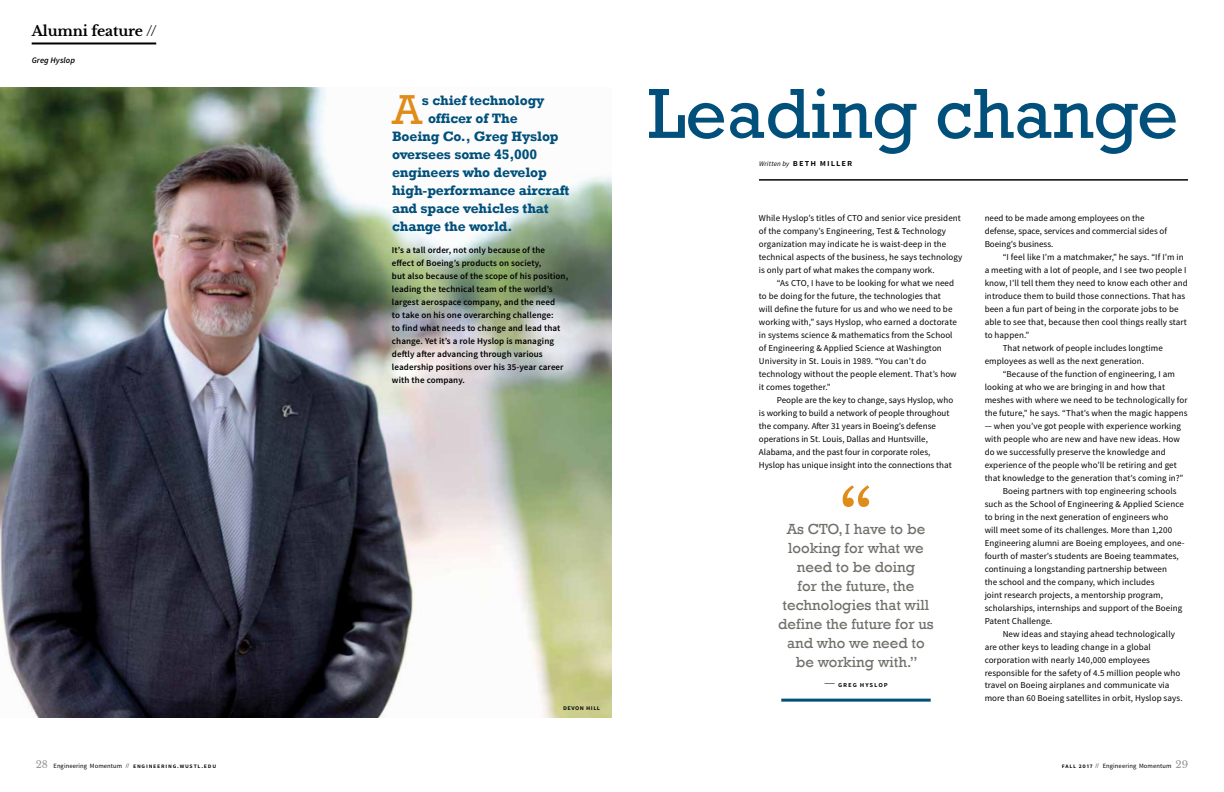
<style>
.page{position:relative;width:1224px;height:792px;background:#fff}
.page>*{position:absolute;margin:0;border:0;box-sizing:border-box;transform-origin:0 0}
.t1{font:72px "Rockwell";color:#00507b}
.t2{font:43px "Rockwell";color:#df8c19}
.t3{font:15px/19px "Rockwell";color:#716f6a;text-align:center}
.t4{font:700 14px "Rockwell";letter-spacing:-.01em;color:#00507b}
.t5{font:700 14px "Libre Baskerville";letter-spacing:-.01em;color:#000}
.t6{font:600 9.5px "Source Sans Pro";letter-spacing:.105em;color:#000}
.t7{font:9px/13px "Source Sans Pro";letter-spacing:.01em;color:#000}
.t8{font:600 9px/13px "Source Sans Pro";letter-spacing:.01em;color:#000}
.t9{font:italic 600 8.5px "Source Sans Pro";letter-spacing:.01em;color:#000}
.t10{font:600 7.5px "Source Sans Pro";letter-spacing:.115em;color:#000}
.t11{font:600 7px "Source Sans Pro";letter-spacing:.07em;color:#000}
.t12{font:600 6.5px "Source Sans Pro";letter-spacing:.12em;color:#000}
.t13{font:6.5px "Source Sans Pro";color:#000}
.s1{font-weight:400}
.s2{font-weight:400;font-style:italic;font-size:7px}
.s3{font-weight:300;font-size:14px}
.s4{font-family:"Libre Baskerville";font-weight:400;font-size:10px;color:#939598}
.s5{font-weight:400;font-size:5px}
.s6{font-weight:600}
.s7{font-size:5px}
.s8{font-family:"Libre Baskerville";font-size:10px;color:#939598}
</style>
<div class="page">
<img style="left:0;top:87px;width:612px;height:630px">
<hr style="left:32px;top:42px;width:124px;height:2px;background:#000">
<hr style="left:781px;top:699px;width:150px;height:3px;background:#00507b">
<svg style="left:843px;top:485px;width:26px;height:22px"></svg>
<hr style="left:759px;top:180px;width:429px;height:1px;background:#000">
<h3 class="t5" style="left:32px;top:22px;width:127px">Alumni feature <span class="s1">//</span></h3>
<p class="t9" style="left:32px;top:55px;width:45px">Greg Hyslop</p>
<h2 class="t2" style="left:392px;top:85px;width:32px">A</h2>
<h1 class="t1" style="left:648px;top:72px;width:532px">Leading change</h1>
<h3 class="t4" style="left:422px;top:91px;width:124px">s chief technology</h3>
<h3 class="t4" style="left:428px;top:109px;width:91px">officer of The</h3>
<h3 class="t4" style="left:392px;top:127px;width:168px">Boeing Co., Greg Hyslop</h3>
<h3 class="t4" style="left:392px;top:145px;width:147px">oversees some 45,000</h3>
<h3 class="t4" style="left:392px;top:164px;width:156px">engineers who develop</h3>
<h3 class="t4" style="left:392px;top:182px;width:179px">high-performance aircraft</h3>
<h3 class="t4" style="left:392px;top:200px;width:158px">and space vehicles that</h3>
<h3 class="t4" style="left:392px;top:218px;width:122px">change the world.</h3>
<p class="t8" style="left:392px;top:243px;width:178px">It’s a tall order, not only because of the effect of Boeing’s products on society,<br>but also because of the scope of his position, leading the technical team of the world’s largest aerospace company, and the need<br>to take on his one overarching challenge:<br>to find what needs to change and lead that change. Yet it’s a role Hyslop is managing deftly after advancing through various leadership positions over his 35-year career with the company.</p>
<p class="t6" style="left:759px;top:156px;width:95px"><span class="s2">Written by</span> beth miller</p>
<p class="t7" style="left:759px;top:211px;width:205px">While Hyslop’s titles of CTO and senior vice president of the company’s Engineering, Test &amp; Technology organization may indicate he is waist-deep in the technical aspects of the business, he says technology is only part of what makes the company work.</p>
<p class="t7" style="left:759px;top:276px;width:199px;text-indent:18px">“As CTO, I have to be looking for what we need to be doing for the future, the technologies that<br>will define the future for us and who we need to be working with,” says Hyslop, who earned a doctorate in systems science &amp; mathematics from the School of Engineering &amp; Applied Science at Washington University in St. Louis in 1989. “You can’t do technology without the people element. That’s how it comes together.”</p>
<p class="t7" style="left:759px;top:393px;width:196px;text-indent:18px">People are the key to change, says Hyslop, who is working to build a network of people throughout the company. After 31 years in Boeing’s defense operations in St. Louis, Dallas and Huntsville, Alabama, and the past four in corporate roles, Hyslop has unique insight into the connections that</p>
<p class="t7" style="left:985px;top:211px;width:184px">need to be made among employees on the defense, space, services and commercial sides of<br>Boeing’s business.</p>
<p class="t7" style="left:1003px;top:250px;width:183px">“I feel like I’m a matchmaker,” he says. “If I’m in</p>
<p class="t7" style="left:985px;top:263px;width:203px">a meeting with a lot of people, and I see two people I</p>
<p class="t7" style="left:985px;top:276px;width:205px">know, I’ll tell them they need to know each other and</p>
<p class="t7" style="left:985px;top:289px;width:202px">introduce them to build those connections. That has</p>
<p class="t7" style="left:985px;top:302px;width:196px">been a fun part of being in the corporate jobs to be</p>
<p class="t7" style="left:985px;top:315px;width:204px">able to see that, because then cool things really start</p>
<p class="t7" style="left:985px;top:328px;width:46px">to happen.”</p>
<p class="t7" style="left:1003px;top:341px;width:162px">That network of people includes longtime</p>
<p class="t7" style="left:985px;top:354px;width:161px">employees as well as the next generation.</p>
<p class="t7" style="left:1003px;top:367px;width:174px">“Because of the function of engineering, I am</p>
<p class="t7" style="left:985px;top:380px;width:182px">looking at who we are bringing in and how that</p>
<p class="t7" style="left:985px;top:393px;width:204px">meshes with where we need to be technologically for</p>
<p class="t7" style="left:985px;top:406px;width:204px">the future,” he says. “That’s when the magic happens</p>
<p class="t7" style="left:985px;top:419px;width:198px">— when you’ve got people with experience working</p>
<p class="t7" style="left:985px;top:432px;width:197px">with people who are new and have new ideas. How</p>
<p class="t7" style="left:985px;top:445px;width:183px">do we successfully preserve the knowledge and</p>
<p class="t7" style="left:985px;top:458px;width:194px">experience of the people who’ll be retiring and get</p>
<p class="t7" style="left:985px;top:471px;width:200px">that knowledge to the generation that’s coming in?”</p>
<p class="t7" style="left:1003px;top:484px;width:175px">Boeing partners with top engineering schools</p>
<p class="t7" style="left:985px;top:497px;width:201px">such as the School of Engineering &amp; Applied Science</p>
<p class="t7" style="left:985px;top:510px;width:185px">to bring in the next generation of engineers who</p>
<p class="t7" style="left:985px;top:523px;width:189px">will meet some of its challenges. More than 1,200</p>
<p class="t7" style="left:985px;top:536px;width:201px">Engineering alumni are Boeing employees, and one-</p>
<p class="t7" style="left:985px;top:549px;width:196px">fourth of master’s students are Boeing teammates,</p>
<p class="t7" style="left:985px;top:562px;width:184px">continuing a longstanding partnership between</p>
<p class="t7" style="left:985px;top:575px;width:171px">the school and the company, which includes</p>
<p class="t7" style="left:985px;top:588px;width:180px">joint research projects, a mentorship program,</p>
<p class="t7" style="left:985px;top:601px;width:199px">scholarships, internships and support of the Boeing</p>
<p class="t7" style="left:985px;top:614px;width:69px">Patent Challenge.</p>
<p class="t7" style="left:1003px;top:627px;width:174px">New ideas and staying ahead technologically</p>
<p class="t7" style="left:985px;top:640px;width:168px">are other keys to leading change in a global</p>
<p class="t7" style="left:985px;top:653px;width:167px">corporation with nearly 140,000 employees</p>
<p class="t7" style="left:985px;top:666px;width:197px">responsible for the safety of 4.5 million people who</p>
<p class="t7" style="left:985px;top:679px;width:186px">travel on Boeing airplanes and communicate via</p>
<p class="t7" style="left:985px;top:692px;width:199px">more than 60 Boeing satellites in orbit, Hyslop says.</p>
<h3 class="t3" style="left:778px;top:520px;width:157px">As CTO, I have to be looking for what we need to be doing<br>for the future, the technologies that will define the future for us and who we need to be working with.”</h3>
<p class="t10" style="left:824px;top:680px;width:65px"><span class="s3">—</span> greg hyslop</p>
<p class="t11" style="left:563px;top:704px;width:39px">devon hill</p>
<p class="t12" style="left:36px;top:761px;width:182px"><span class="s4">28</span> <span class="s1">Engineering Momentum</span> <span class="s5">//</span> engineering.wustl.edu</p>
<p class="t13" style="left:1062px;top:761px;width:128px"><span class="s6">fall 2017</span> <span class="s7">//</span> Engineering Momentum <span class="s8">29</span></p>
</div>
